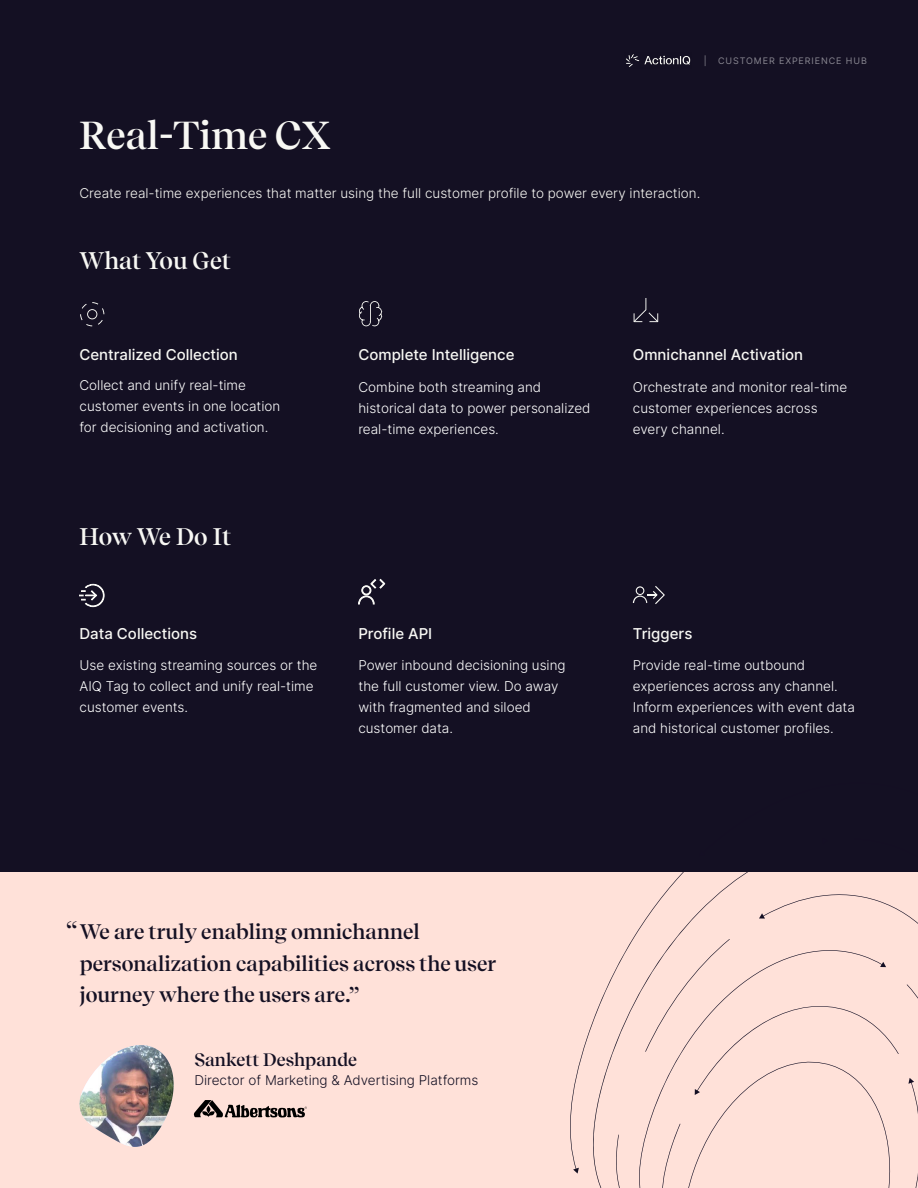
<style>
.page{position:relative;width:918px;height:1188px;background:#141023}
.page>*{position:absolute;margin:0;border:0;box-sizing:border-box;transform-origin:0 0}
.t1{font:600 39px "Recife Display";color:#f8f8f4}
.t2{font:600 24px "Recife Display";color:#f8f8f4}
.t3{font:600 21px/31.5px "Recife Display";color:#141023}
.t4{font:600 18px "Recife Display";color:#141023}
.t5{font:500 15px "Inter";color:#f8f8f4}
.t6{font:300 13.5px/21px "Inter";color:#fff}
.t7{font:300 13.5px "Inter";color:#f8f8f4}
.t8{font:300 13.5px "Inter";color:#141023}
.t9{font:9px "Inter";letter-spacing:.1em;color:#898791}
.s1{font-size:22.5px}
</style>
<div class="page">
<div style="left:0;top:872px;width:918px;height:316px;background:#ffe1d9"></div>
<img style="left:626px;top:54px;width:65px;height:13px">
<img style="left:79px;top:1045px;width:95px;height:102px">
<svg style="left:194px;top:1100px;width:113px;height:18px"></svg>
<svg style="left:570px;top:872px;width:348px;height:316px"></svg>
<svg style="left:358px;top:579px;width:27px;height:25px"></svg>
<svg style="left:633px;top:586px;width:32px;height:18px"></svg>
<svg style="left:634px;top:298px;width:24px;height:24px"></svg>
<svg style="left:80px;top:302px;width:24px;height:24px"></svg>
<svg style="left:359px;top:301px;width:23px;height:25px"></svg>
<svg style="left:79px;top:584px;width:25px;height:23px"></svg>
<p class="t9" style="left:704px;top:54px;width:165px">| CUSTOMER EXPERIENCE HUB</p>
<h1 class="t1" style="left:80px;top:107px;width:253px">Real-Time CX</h1>
<p class="t7" style="left:80px;top:183px;width:622px">Create real-time experiences that matter using the full customer profile to power every interaction.</p>
<h2 class="t2" style="left:80px;top:243px;width:153px">What You Get</h2>
<p class="t5" style="left:80px;top:344px;width:160px">Centralized Collection</p>
<p class="t6" style="left:80px;top:375px;width:202px">Collect and unify real-time customer events in one location for decisioning and activation.</p>
<h2 class="t2" style="left:80px;top:519px;width:153px">How We Do It</h2>
<p class="t5" style="left:80px;top:623px;width:119px">Data Collections</p>
<p class="t6" style="left:80px;top:655px;width:239px">Use existing streaming sources or the<br>AIQ Tag to collect and unify real-time customer events.</p>
<p class="t5" style="left:358px;top:344px;width:158px">Complete Intelligence</p>
<p class="t6" style="left:358px;top:376px;width:234px">Combine both streaming and historical data to power personalized real-time experiences.</p>
<p class="t5" style="left:358px;top:623px;width:76px">Profile API</p>
<p class="t6" style="left:358px;top:655px;width:209px">Power inbound decisioning using the full customer view. Do away with fragmented and siloed customer data.</p>
<p class="t5" style="left:633px;top:344px;width:172px">Omnichannel Activation</p>
<p class="t6" style="left:633px;top:376px;width:216px">Orchestrate and monitor real-time customer experiences across every channel.</p>
<p class="t5" style="left:633px;top:623px;width:61px">Triggers</p>
<p class="t6" style="left:633px;top:655px;width:224px">Provide real-time outbound experiences across any channel.<br>Inform experiences with event data and historical customer profiles.</p>
<h3 class="t3" style="left:80px;top:915px;width:418px;text-indent:-14px"><span class="s1">“</span>We are truly enabling omnichannel personalization capabilities across the user journey where the users are.”</h3>
<h3 class="t4" style="left:194px;top:1046px;width:164px">Sankett Deshpande</h3>
<p class="t8" style="left:194px;top:1070px;width:286px">Director of Marketing &amp; Advertising Platforms</p>
</div>
